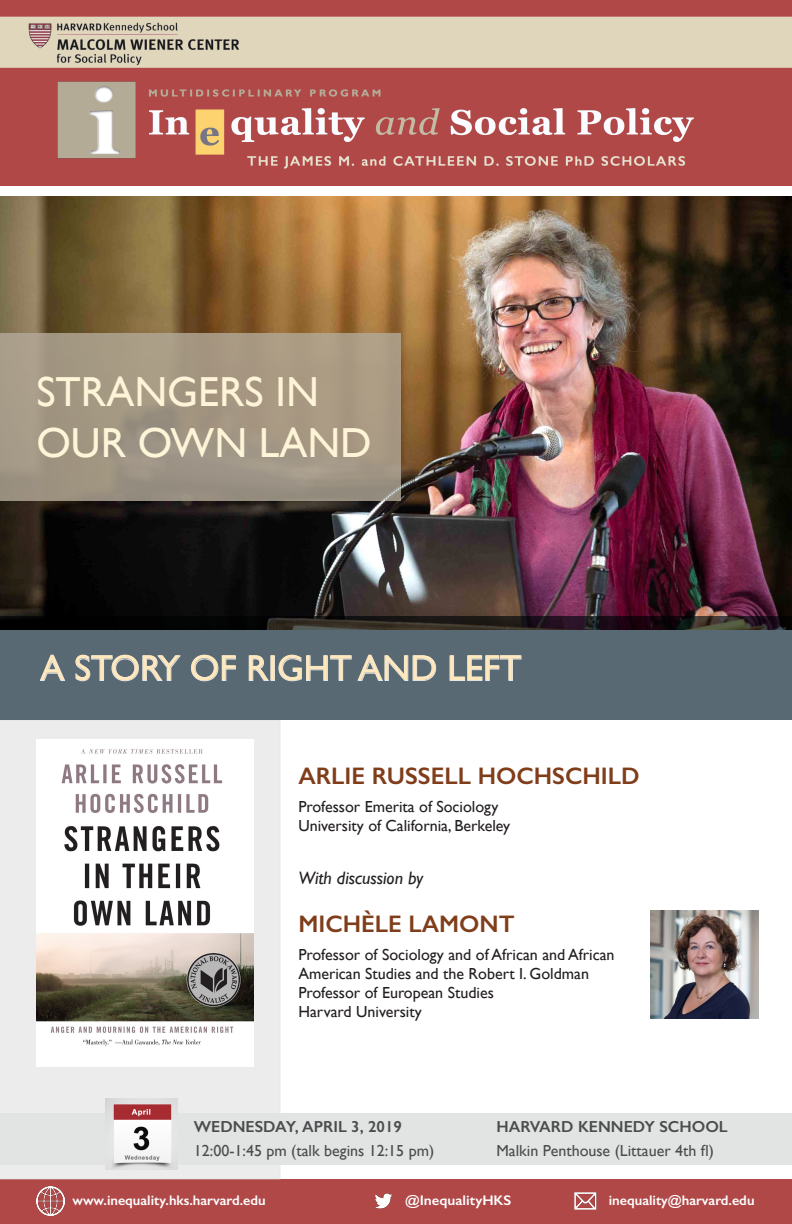
<style>
.page{position:relative;width:792px;height:1224px;background:#fff}
.page>*{position:absolute;margin:0;border:0;box-sizing:border-box;transform-origin:0 0}
.t1{font:42px/50.4px "Gill Sans";color:#fef4d8}
.t2{font:36px "Gill Sans";color:#ffe8bd}
.t3{font:600 24px "Gill Sans";color:#7f3d1a}
.t4{font:italic 18px "Gill Sans";color:#231f20}
.t5{font:16px/19.2px "Gill Sans";color:#231f20}
.t6{font:16px/24px "Gill Sans";color:#4b4c4d}
.t7{font:600 16px "Gill Sans";color:#4b4c4d}
.t8{font:600 14px "Gill Sans";color:#fff}
.t9{font:600 14px "Gill Sans";color:#fff;scale:1.05 1}
.s1{font-weight:600}
</style>
<div class="page">
<div style="left:0;top:1180px;width:792px;height:44px;background:#b14848"></div>
<img style="left:0;top:0;width:792px;height:185px">
<img style="left:375px;top:1193px;width:17px;height:16px">
<img style="left:574px;top:1192px;width:23px;height:18px">
<img style="left:36px;top:1187px;width:28px;height:29px">
<div style="left:0;top:720px;width:280px;height:460px;background:#ececec"></div>
<div style="left:0;top:1113px;width:792px;height:52px;background:#e2e3e3"></div>
<img style="left:106px;top:1098px;width:72px;height:72px">
<img style="left:651px;top:911px;width:108px;height:108px">
<img style="left:36px;top:740px;width:218px;height:326px">
<img style="left:0;top:196px;width:792px;height:420px">
<svg style="left:0;top:616px;width:792px;height:104px;background:#4e5c65"></svg>
<svg style="left:40px;top:655px;width:25px;height:26px"></svg>
<svg style="left:75px;top:655px;width:105px;height:26px;background:#74828b"></svg>
<svg style="left:191px;top:655px;width:45px;height:26px"></svg>
<svg style="left:249px;top:655px;width:20px;height:26px"></svg>
<svg style="left:279px;top:655px;width:73px;height:26px;background:#72808a"></svg>
<svg style="left:358px;top:655px;width:78px;height:26px;background:#74828b"></svg>
<svg style="left:450px;top:655px;width:72px;height:26px;background:#74828b"></svg>
<div style="left:0;top:333px;width:401px;height:168px;background:linear-gradient(to bottom,#ac9d85,#9b9182)"></div>
<p class="t1" style="left:36px;top:367px;width:337px">STRANGERS IN<br>OUR OWN LAND</p>
<p class="t2" style="left:40px;top:647px;width:483px">A STORY OF RIGHT AND LEFT</p>
<p class="t3" style="left:298px;top:761px;width:343px">ARLIE RUSSELL HOCHSCHILD</p>
<p class="t5" style="left:298px;top:797px;width:213px">Professor Emerita of Sociology<br>University of California, Berkeley</p>
<p class="t4" style="left:298px;top:867px;width:126px">With discussion by</p>
<p class="t3" style="left:298px;top:909px;width:218px">MICHÈLE LAMONT</p>
<p class="t5" style="left:298px;top:945px;width:318px">Professor of Sociology and of African and African American Studies and the Robert I. Goldman Professor of European Studies<br>Harvard University</p>
<p class="t6" style="left:194px;top:1115px;width:242px"><span class="s1">WEDNESDAY, APRIL 3, 2019<br></span>12:00-1:45 pm (talk begins 12:15 pm)</p>
<p class="t7" style="left:496px;top:1117px;width:233px">HARVARD KENNEDY SCHOOL</p>
<p class="t6" style="left:496px;top:1139px;width:219px">Malkin Penthouse (Littauer 4th fl)</p>
<p class="t8" style="left:72px;top:1192px;width:195px">www.inequality.hks.harvard.edu</p>
<p class="t9" style="left:405px;top:1192px;width:103px">@InequalityHKS</p>
<p class="t8" style="left:609px;top:1192px;width:147px">inequality@harvard.edu</p>
</div>
